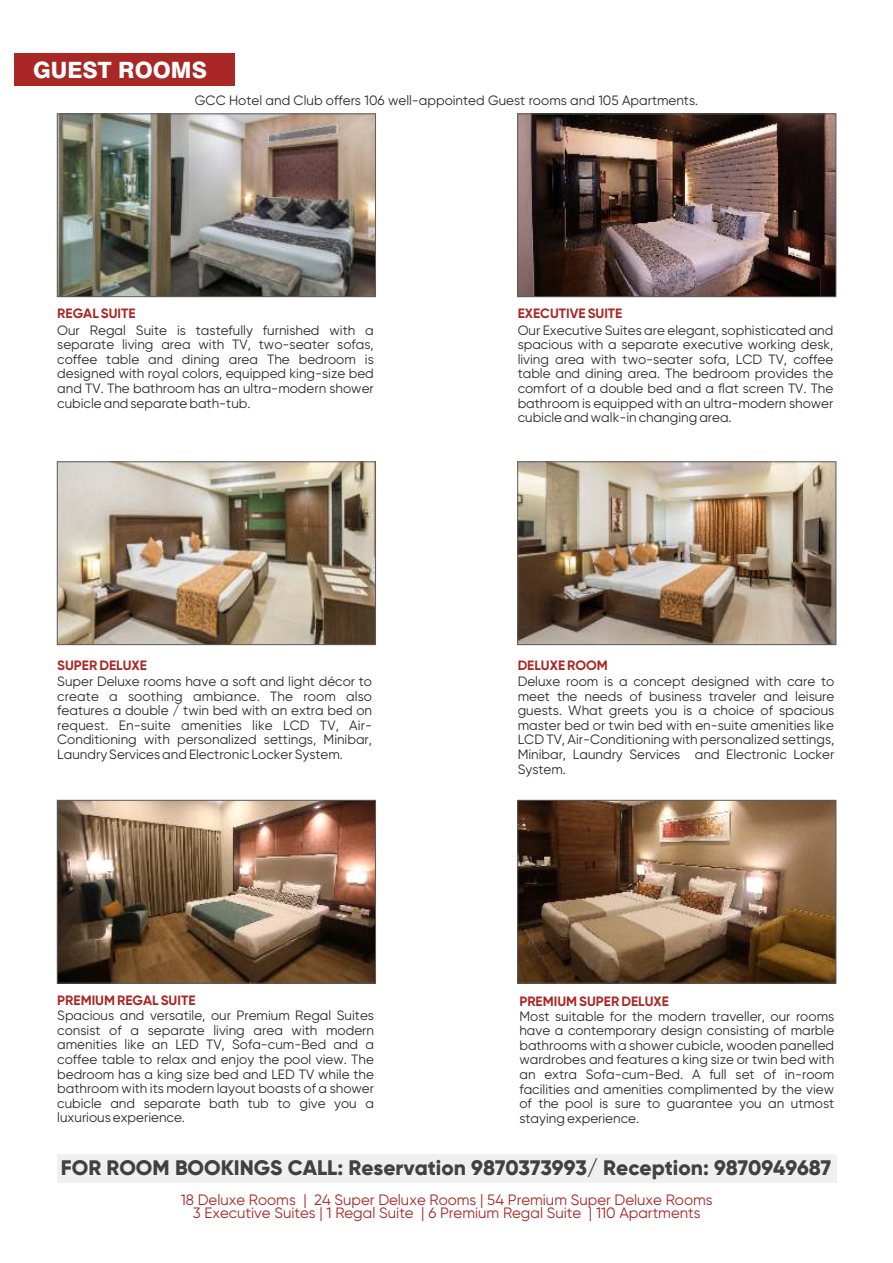
<style>
.page{position:relative;width:893px;height:1263px;background:#fff}
.page>*{position:absolute;margin:0;border:0;box-sizing:border-box;transform-origin:0 0}
.t1{font:800 22.5px "Swiss 721 BT";color:#fefefe}
.t2{font:800 21px "Gilroy";color:#414042}
.t3{font:15px/13.6px "Gilroy";color:#a92725;text-align:center}
.t4{font:13.5px/14.5px "Gilroy";color:#2b2a29;text-align:justify}
.t5{font:700 13.5px "Gilroy";color:#a92725}
</style>
<div class="page">
<img style="left:519px;top:116px;width:315px;height:179px">
<div style="left:517px;top:114px;width:319px;height:183px;border:1px solid #5b5b5b"></div>
<div style="left:14px;top:53px;width:221px;height:33px;background:#a92725"></div>
<img style="left:59px;top:116px;width:315px;height:179px">
<div style="left:57px;top:114px;width:319px;height:183px;border:1px solid #5b5b5b"></div>
<img style="left:59px;top:464px;width:315px;height:179px">
<div style="left:57px;top:462px;width:319px;height:183px;border:1px solid #5b5b5b"></div>
<img style="left:519px;top:464px;width:315px;height:179px">
<div style="left:517px;top:462px;width:319px;height:183px;border:1px solid #5b5b5b"></div>
<img style="left:59px;top:802px;width:315px;height:179px">
<div style="left:57px;top:800px;width:319px;height:183px;border:1px solid #5b5b5b"></div>
<img style="left:519px;top:802px;width:315px;height:179px">
<div style="left:517px;top:800px;width:319px;height:183px;border:1px solid #5b5b5b"></div>
<div style="left:57px;top:1154px;width:779px;height:29px;background:#f1f0f0"></div>
<h1 class="t1" style="left:33px;top:61px;width:175px">GUEST ROOMS</h1>
<p class="t4" style="left:195px;top:94px;width:505px">GCC Hotel and Club offers 106 well-appointed Guest rooms and 105 Apartments.</p>
<p class="t5" style="left:57px;top:308px;width:80px">REGAL SUITE</p>
<p class="t4" style="left:57px;top:324px;width:318px">Our Regal Suite is tastefully furnished with a separate living area with TV, two-seater sofas, coffee table and dining area The bedroom is designed with royal colors, equipped king-size bed and TV. The bathroom has an ultra-modern shower cubicle and separate bath-tub.</p>
<p class="t5" style="left:57px;top:659px;width:91px">SUPER DELUXE</p>
<p class="t4" style="left:57px;top:675px;width:316px">Super Deluxe rooms have a soft and light décor to create a soothing ambiance. The room also features a double / twin bed with an extra bed on request. En-suite amenities like LCD TV, Air-Conditioning with personalized settings, Minibar, Laundry Services and Electronic Locker System.</p>
<p class="t5" style="left:57px;top:994px;width:140px">PREMIUM REGAL SUITE</p>
<p class="t4" style="left:57px;top:1009px;width:318px">Spacious and versatile, our Premium Regal Suites consist of a separate living area with modern amenities like an LED TV, Sofa-cum-Bed and a coffee table to relax and enjoy the pool view. The bedroom has a king size bed and LED TV while the bathroom with its modern layout boasts of a shower cubicle and separate bath tub to give you a luxurious experience.</p>
<p class="t5" style="left:518px;top:308px;width:106px">EXECUTIVE SUITE</p>
<p class="t4" style="left:518px;top:324px;width:317px">Our Executive Suites are elegant, sophisticated and spacious with a separate executive working desk, living area with two-seater sofa, LCD TV, coffee table and dining area. The bedroom provides the comfort of a double bed and a flat screen TV. The bathroom is equipped with an ultra-modern shower cubicle and walk-in changing area.</p>
<p class="t5" style="left:518px;top:659px;width:92px">DELUXE ROOM</p>
<p class="t4" style="left:518px;top:675px;width:318px">Deluxe room is a concept designed with care to meet the needs of business traveler and leisure guests. What greets you is a choice of spacious master bed or twin bed with en-suite amenities like LCD TV, Air-Conditioning with personalized settings, Minibar, Laundry Services and Electronic Locker System.</p>
<p class="t5" style="left:519px;top:995px;width:151px">PREMIUM SUPER DELUXE</p>
<p class="t4" style="left:519px;top:1010px;width:316px">Most suitable for the modern traveller, our rooms have a contemporary design consisting of marble bathrooms with a shower cubicle, wooden panelled wardrobes and features a king size or twin bed with an extra Sofa-cum-Bed. A full set of in-room facilities and amenities complimented by the view of the pool is sure to guarantee you an utmost staying experience.</p>
<h2 class="t2" style="left:61px;top:1158px;width:772px">FOR ROOM BOOKINGS CALL: Reservation 9870373993/ Reception: 9870949687</h2>
<p class="t3" style="left:181px;top:1194px;width:533px">18 Deluxe Rooms | 24 Super Deluxe Rooms | 54 Premium Super Deluxe Rooms<br>3 Executive Suites | 1 Regal Suite | 6 Premium Regal Suite | 110 Apartments</p>
</div>
